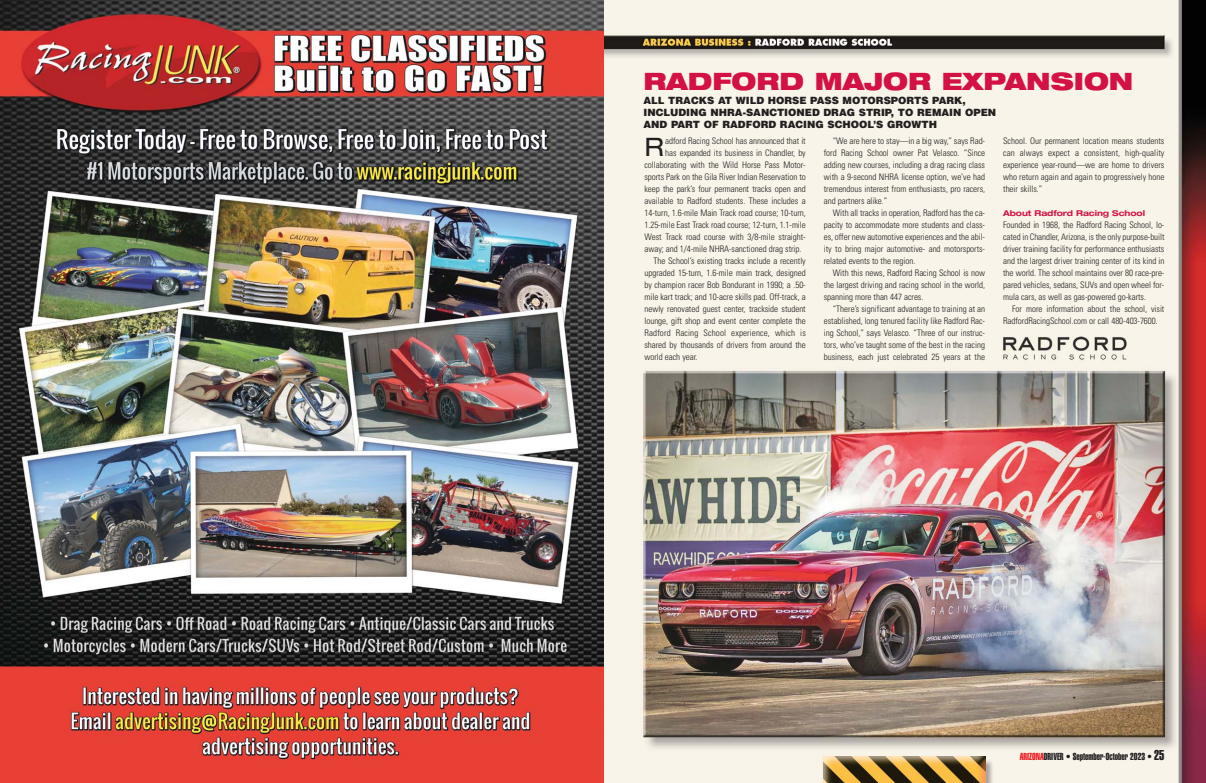
<style>
.page{position:relative;width:1206px;height:783px;background:#fff}
.page>*{position:absolute;margin:0;border:0;box-sizing:border-box;transform-origin:0 0}
.t1{font:expanded 25.5px "Helvetica Neue";color:#231f20}
.t2{font:900 expanded 24px "Helvetica Neue";color:#d31145}
.t3{font:900 10px/12px "Helvetica";color:#231f20}
.t4{font:10px "Helvetica Extra Compressed";color:#231f20}
.t5{font:300 condensed 9px/12px "Univers";letter-spacing:-.005em;color:#231f20;text-align:justify}
.t6{font:300 condensed 9px "Univers";letter-spacing:.015em;color:#231f20}
.t7{font:700 expanded 8px "Helvetica Neue";letter-spacing:-.01em;color:#d31145}
.s1{color:#ed1c24}
.s2{font-size:14px}
</style>
<div class="page">
<img style="left:603px;top:0;width:603px;height:783px">
<img style="left:824px;top:756px;width:162px;height:27px">
<img style="left:0;top:0;width:603px;height:783px">
<h2 class="t2" style="left:644px;top:72px;width:491px">RADFORD MAJOR EXPANSION</h2>
<p class="t3" style="left:644px;top:95px;width:354px">ALL TRACKS AT WILD HORSE PASS MOTORSPORTS PARK,<br>INCLUDING NHRA-SANCTIONED DRAG STRIP, TO REMAIN OPEN<br>AND PART OF RADFORD RACING SCHOOL’S GROWTH</p>
<h1 class="t1" style="left:645px;top:137px;width:21px">R</h1>
<p class="t5" style="left:665px;top:136px;width:142px">adford Racing School has announced that it</p>
<p class="t5" style="left:665px;top:148px;width:142px">has expanded its business in Chandler, by</p>
<p class="t5" style="left:644px;top:160px;width:163px">col laborating with the Wild Horse Pass Motor -</p>
<p class="t5" style="left:644px;top:172px;width:163px">sports Park on the Gila River Indian Reservation to</p>
<p class="t5" style="left:644px;top:184px;width:163px">keep the park’s four permanent tracks open and</p>
<p class="t5" style="left:644px;top:196px;width:163px">available to Radford students. These includes a</p>
<p class="t5" style="left:644px;top:208px;width:163px">14-turn, 1.6-mile Main Track road course; 10-turn,</p>
<p class="t5" style="left:644px;top:220px;width:163px">1.25-mile East Track road course; 12-turn, 1.1-mile</p>
<p class="t5" style="left:644px;top:232px;width:163px">West Track road course with 3/8-mile straight-</p>
<p class="t5" style="left:644px;top:244px;width:159px">away; and 1/4-mile NHRA-sanctioned drag strip.</p>
<p class="t5" style="left:653px;top:256px;width:154px">The School’s existing tracks include a recently</p>
<p class="t5" style="left:644px;top:268px;width:163px">upgraded 15-turn, 1.6-mile main track, designed</p>
<p class="t5" style="left:644px;top:280px;width:163px">by champion racer Bob Bondurant in 1990; a .50-</p>
<p class="t5" style="left:644px;top:292px;width:163px">mile kart track; and 10-acre skills pad. Off-track, a</p>
<p class="t5" style="left:644px;top:304px;width:163px">newly renovated guest center, trackside student</p>
<p class="t5" style="left:644px;top:316px;width:163px">lounge, gift shop and event center complete the</p>
<p class="t6" style="left:644px;top:329px;width:163px">Radford Racing School experience, which is</p>
<p class="t5" style="left:644px;top:340px;width:163px">shared by thousands of drivers from around the</p>
<p class="t5" style="left:644px;top:352px;width:55px">world each year.</p>
<p class="t5" style="left:824px;top:136px;width:163px;text-indent:9px">“We are here to stay—in a big way,” says Rad - ford Racing School owner Pat Velasco. “Since adding new courses, including a drag racing class with a 9-second NHRA license option, we’ve had tremendous interest from enthusiasts, pro racers, and partners alike.”</p>
<p class="t5" style="left:824px;top:208px;width:163px;text-indent:9px">With all tracks in operation, Radford has the ca - pacity to accommodate more students and class&shy;es, offer new automotive experiences and the abil&shy;ity to bring major automotive- and motorsports&shy;related events to the region.</p>
<p class="t5" style="left:824px;top:268px;width:163px;text-indent:9px">With this news, Radford Racing School is now the largest driving and racing school in the world, spanning more than 447 acres.</p>
<p class="t5" style="left:824px;top:304px;width:163px;text-indent:9px">“There’s significant advantage to training at an es tablished, long tenured facility like Radford Rac - ing School,” says Velasco. “Three of our instruc&shy;tors, who’ve taught some of the best in the racing business, each just celebrated 25 years at the</p>
<p class="t5" style="left:1003px;top:136px;width:163px">School. Our permanent location means students can always expect a consistent, high-quality experience year-round—we are home to drivers who return again and again to progressively hone their skills.”</p>
<p class="t7" style="left:1003px;top:210px;width:144px">About Radford Racing School</p>
<p class="t5" style="left:1003px;top:220px;width:163px">Founded in 1968, the Radford Racing School, lo - cated in Chandler, Arizona, is the only purpose-built driver training facility for performance enthusiasts and the largest driver training center of its kind in the world. The school maintains over 80 race-pre&shy;pared vehicles, sedans, SUVs and open wheel for&shy;mula cars, as well as gas-powered go-karts.</p>
<p class="t5" style="left:1003px;top:304px;width:163px;text-indent:9px">For more information about the school, visit<br>RadfordRacingSchool.com or call 480-403-7600.</p>
<p class="t4" style="left:1020px;top:753px;width:146px"><span class="s1">ARIZONA</span>DRIVER • September-October 2023 • <span class="s2">25</span></p>
</div>
